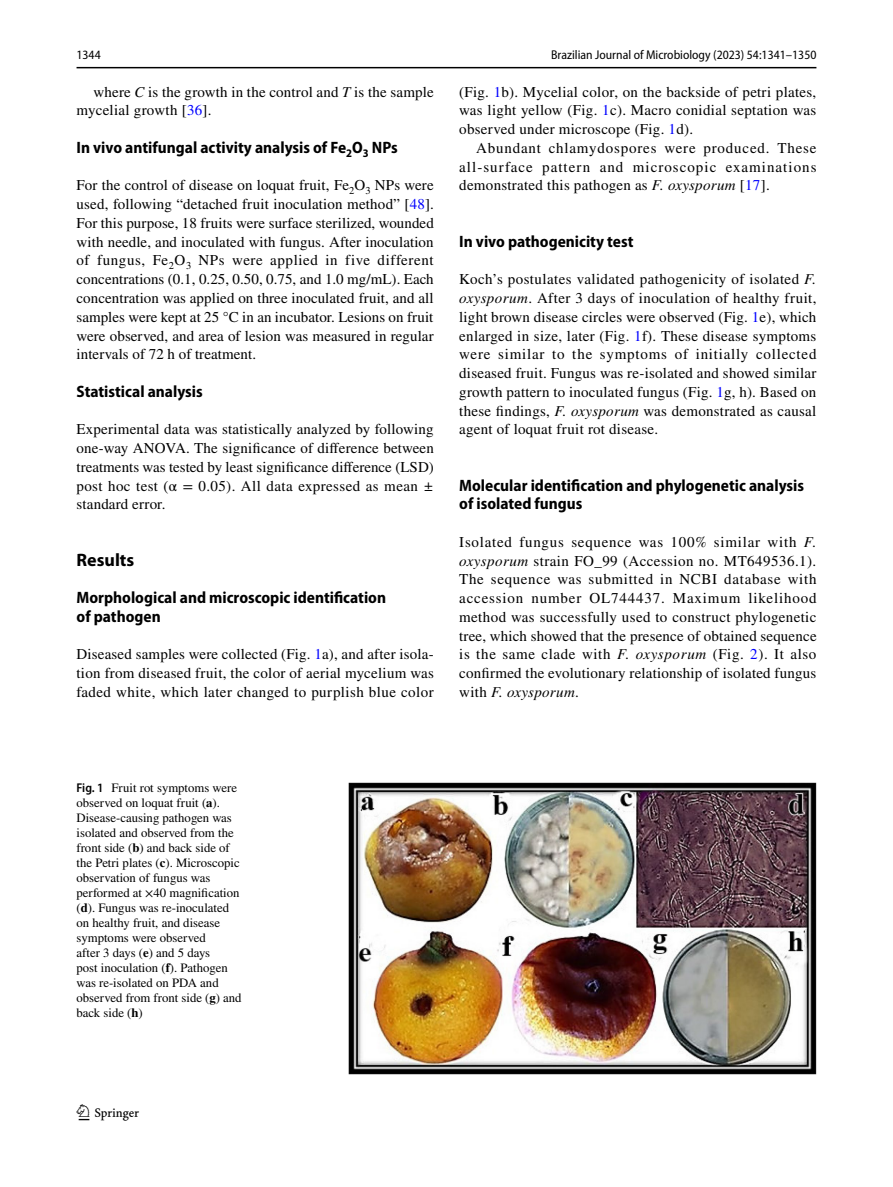
<style>
.page{position:relative;width:893px;height:1187px;background:#fff}
.page>*{position:absolute;margin:0;border:0;box-sizing:border-box;transform-origin:0 0}
.t1{font:22.5px "Springnew Regular 2";color:#000}
.t2{font:700 18px "Myriad Pro";color:#000}
.t3{font:700 semi-condensed 16.5px/18.8px "Myriad Pro";color:#000}
.t4{font:15px/18.8px "STIX";letter-spacing:.02em;color:#000;text-align:justify}
.t5{font:12.75px/15px "STIX";color:#000}
.t6{font:semi-condensed 12.75px "Myriad Pro";color:#000}
.s1{font-style:italic}
.s2{color:#00f}
.s3{font-family:"Myriad Pro";font-weight:600;font-stretch:semi-condensed}
.s4{font-weight:700}
</style>
<div class="page">
<hr style="left:77px;top:67px;width:739px;height:1px;background:#000">
<img style="left:349px;top:782px;width:467px;height:291px">
<p class="t6" style="left:77px;top:48px;width:26px">1344</p>
<p class="t6" style="left:551px;top:48px;width:267px">Brazilian Journal of Microbiology (2023) 54:1341–1350</p>
<p class="t4" style="left:77px;top:83px;width:359px;text-indent:17px">where <span class="s1">C</span> is the growth in the control and <span class="s1">T</span> is the sample mycelial growth [<span class="s2">36</span>].</p>
<p class="t3" style="left:77px;top:138px;width:323px">In vivo antifungal activity analysis of Fe<sub>2</sub>O<sub>3</sub> NPs</p>
<p class="t4" style="left:77px;top:177px;width:359px">For the control of disease on loquat fruit, Fe<sub>2</sub>O<sub>3</sub> NPs were used, following “detached fruit inoculation method” [<span class="s2">48</span>].<br>For this purpose, 18 fruits were surface sterilized, wounded with needle, and inoculated with fungus. After inoculation of fungus, Fe<sub>2</sub>O<sub>3</sub> NPs were applied in five different concentrations (0.1, 0.25, 0.50, 0.75, and 1.0 mg/mL). Each concentration was applied on three inoculated fruit, and all samples were kept at 25 °C in an incubator. Lesions on fruit were observed, and area of lesion was measured in regular intervals of 72 h of treatment.</p>
<p class="t3" style="left:77px;top:382px;width:128px">Statistical analysis</p>
<p class="t4" style="left:77px;top:421px;width:359px">Experimental data was statistically analyzed by following one-way ANOVA. The significance of difference between treatments was tested by least significance difference (LSD) post hoc test (α = 0.05). All data expressed as mean <span class="s1">± </span>standard error.</p>
<p class="t2" style="left:77px;top:548px;width:59px">Results</p>
<p class="t3" style="left:77px;top:588px;width:311px">Morphological and microscopic identification of pathogen</p>
<p class="t4" style="left:77px;top:646px;width:359px">Diseased samples were collected (Fig. <span class="s2">1</span>a), and after isola&shy;tion from diseased fruit, the color of aerial mycelium was faded white, which later changed to purplish blue color</p>
<p class="t4" style="left:459px;top:83px;width:359px">(Fig. <span class="s2">1</span>b). Mycelial color, on the backside of petri plates, was light yellow (Fig. <span class="s2">1</span>c). Macro conidial septation was observed under microscope (Fig. <span class="s2">1</span>d).</p>
<p class="t4" style="left:459px;top:139px;width:359px;text-indent:17px">Abundant chlamydospores were produced. These all-surface pattern and microscopic examinations demonstrated this pathogen as <span class="s1">F. oxysporum</span> [<span class="s2">17</span>].</p>
<p class="t3" style="left:459px;top:232px;width:176px">In vivo pathogenicity test</p>
<p class="t4" style="left:459px;top:271px;width:359px">Koch’s postulates validated pathogenicity of isolated <span class="s1">F. oxysporum</span>. After 3 days of inoculation of healthy fruit, light brown disease circles were observed (Fig. <span class="s2">1</span>e), which enlarged in size, later (Fig. <span class="s2">1</span>f). These disease symptoms were similar to the symptoms of initially collected diseased fruit. Fungus was re-isolated and showed similar growth pattern to inoculated fungus (Fig. <span class="s2">1</span>g, h). Based on these findings, <span class="s1">F. oxysporum</span> was demonstrated as causal agent of loquat fruit rot disease.</p>
<p class="t3" style="left:459px;top:476px;width:346px">Molecular identification and phylogenetic analysis of isolated fungus</p>
<p class="t4" style="left:459px;top:533px;width:359px">Isolated fungus sequence was 100% similar with <span class="s1">F. oxysporum</span> strain FO_99 (Accession no. MT649536.1).<br>The sequence was submitted in NCBI database with accession number OL744437. Maximum likelihood method was successfully used to construct phylogenetic tree, which showed that the presence of obtained sequence is the same clade with <span class="s1">F. oxysporum</span> (Fig. <span class="s2">2</span>). It also confirmed the evolutionary relationship of isolated fungus with <span class="s1">F. oxysporum</span>.</p>
<p class="t5" style="left:77px;top:781px;width:167px"><span class="s3">Fig. 1</span> Fruit rot symptoms were observed on loquat fruit (<span class="s4">a</span>).<br>Disease-causing pathogen was isolated and observed from the front side (<span class="s4">b</span>) and back side of the Petri plates (<span class="s4">c</span>). Microscopic observation of fungus was performed at ×40 magnification (<span class="s4">d</span>). Fungus was re-inoculated on healthy fruit, and disease symptoms were observed<br>after 3 days (<span class="s4">e</span>) and 5 days<br>post inoculation (<span class="s4">f</span>). Pathogen was re-isolated on PDA and observed from front side (<span class="s4">g</span>) and back side (<span class="s4">h</span>)</p>
<h1 class="t1" style="left:79px;top:1104px;width:62px">1 3</h1>
</div>
